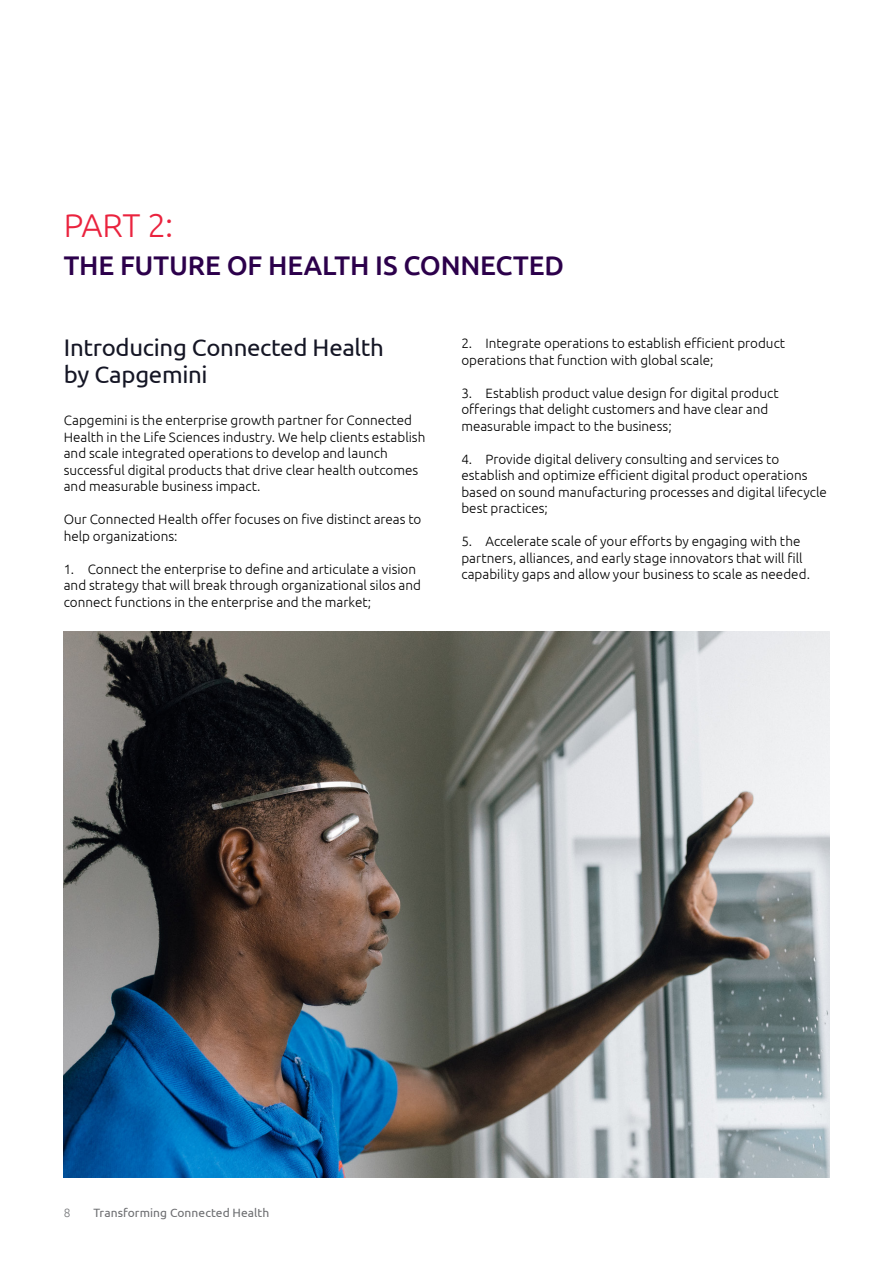
<style>
.page{position:relative;width:893px;height:1263px;background:#fff}
.page>*{position:absolute;margin:0;border:0;box-sizing:border-box;transform-origin:0 0}
.t1{font:300 33px "Ubuntu";color:#ea233e}
.t2{font:500 27px "Ubuntu";letter-spacing:-.005em;color:#2c004b}
.t3{font:24px/27px "Ubuntu";letter-spacing:-.015em;color:#151625}
.t4{font:300 13.5px/16.5px "Ubuntu";color:#000}
.t5{font:12px "Ubuntu";letter-spacing:.005em;color:#6d6e71}
.t6{font:300 12px "Ubuntu";color:#77787b}
</style>
<div class="page">
<img style="left:64px;top:631px;width:765px;height:547px">
<h1 class="t1" style="left:64px;top:205px;width:111px">PART 2:</h1>
<h2 class="t2" style="left:64px;top:249px;width:502px">THE FUTURE OF HEALTH IS CONNECTED</h2>
<h3 class="t3" style="left:64px;top:334px;width:322px">Introducing Connected Health by Capgemini</h3>
<p class="t4" style="left:64px;top:412px;width:363px">Capgemini is the enterprise growth partner for Connected Health in the Life Sciences industry. We help clients establish and scale integrated operations to develop and launch successful digital products that drive clear health outcomes and measurable business impact.</p>
<p class="t4" style="left:64px;top:511px;width:359px">Our Connected Health offer focuses on five distinct areas to help organizations:</p>
<p class="t4" style="left:64px;top:560px;width:359px">1. Connect the enterprise to define and articulate a vision and strategy that will break through organizational silos and connect functions in the enterprise and the market;</p>
<p class="t4" style="left:461px;top:335px;width:325px">2. Integrate operations to establish efficient product operations that function with global scale;</p>
<p class="t4" style="left:461px;top:384px;width:319px">3. Establish product value design for digital product offerings that delight customers and have clear and measurable impact to the business;</p>
<p class="t4" style="left:461px;top:450px;width:367px">4. Provide digital delivery consulting and services to establish and optimize efficient digital product operations based on sound manufacturing processes and digital lifecycle best practices;</p>
<p class="t4" style="left:461px;top:533px;width:350px">5. Accelerate scale of your efforts by engaging with the partners, alliances, and early stage innovators that will fill capability gaps and allow your business to scale as needed.</p>
<p class="t6" style="left:64px;top:1205px;width:8px">8</p>
<p class="t5" style="left:94px;top:1205px;width:177px">Transforming Connected Health</p>
</div>
